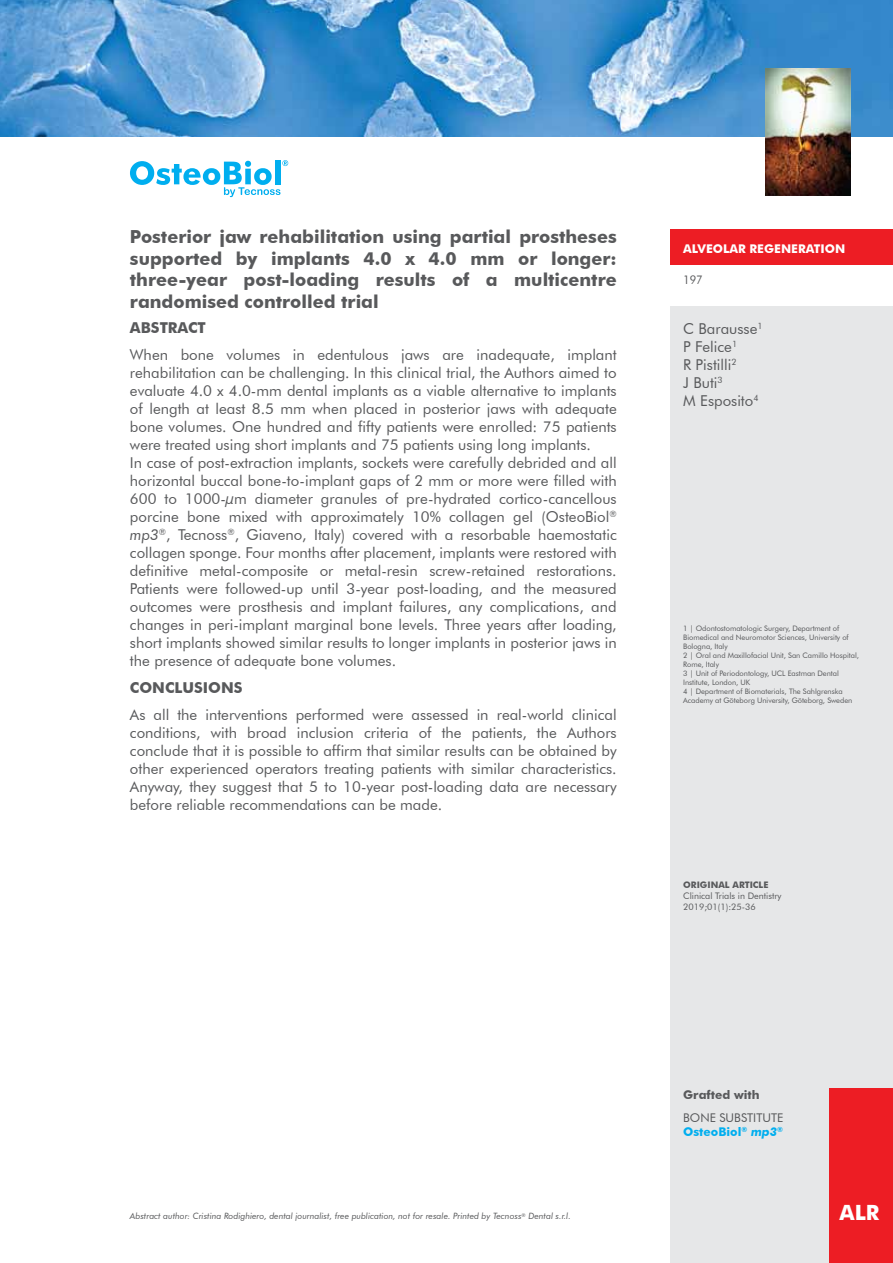
<style>
.page{position:relative;width:893px;height:1263px;background:#fff}
.page>*{position:absolute;margin:0;border:0;box-sizing:border-box;transform-origin:0 0}
.t1{font:700 21px "Futura BT";color:#fff}
.t2{font:700 18px/21.6px "Futura BT";color:#58595b;text-align:justify}
.t3{font:15px/18px "Futura BT";color:#58595b}
.t4{font:700 15px "Futura BT";color:#58595b}
.t5{font:12px/14.4px "Futura BT";color:#58595b}
.t6{font:700 12px "Futura BT";color:#fff}
.t7{font:700 12px "Futura BT";color:#58595b}
.t8{font:12px "Futura BT";color:#58595b;scale:.93 1}
.t9{font:9px/10.8px "Futura BT";color:#58595b}
.t10{font:700 9px "Futura BT";color:#58595b}
.t11{font:italic 8.7px "Futura BT";color:#58595b}
.t12{font:7.5px/9px "Futura BT";letter-spacing:-.005em;color:#58595b}
.s1{font-style:italic}
.s2{font-weight:700;color:#00aeef}
.s3{font-weight:700;font-style:italic;color:#00aeef}
</style>
<div class="page">
<div style="left:671px;top:230px;width:222px;height:35px;background:#ed1d24"></div>
<img style="left:0;top:0;width:893px;height:136px">
<img style="left:765px;top:68px;width:85px;height:128px">
<div style="left:670px;top:306px;width:223px;height:957px;background:#e6e7e8"></div>
<div style="left:829px;top:1088px;width:64px;height:175px;background:#ed1d24"></div>
<svg style="left:130px;top:160px;width:158px;height:37px"></svg>
<p class="t2" style="left:130px;top:226px;width:488px">Posterior jaw rehabilitation using partial prostheses supported by implants 4.0 x 4.0 mm or longer: three-year post-loading results of a multicentre randomised controlled trial</p>
<p class="t4" style="left:130px;top:318px;width:77px">ABSTRACT</p>
<p class="t3" style="left:130px;top:345px;width:488px">When bone volumes in edentulous jaws are inadequate, implant rehabilitation can be challenging. In this clinical trial, the Authors aimed to evaluate 4.0 x 4.0-mm dental implants as a viable alternative to implants of length at least 8.5 mm when placed in posterior jaws with adequate bone volumes. One hundred and fifty patients were enrolled: 75 patients were treated using short implants and 75 patients using long implants.<br>In case of post-extraction implants, sockets were carefully debrided and all horizontal buccal bone-to-implant gaps of 2 mm or more were filled with 600 to 1000-µm diameter granules of pre-hydrated cortico-cancellous porcine bone mixed with approximately 10% collagen gel (OsteoBiol<sup>® </sup><span class="s1">mp3</span><sup>®</sup>, Tecnoss<sup>®</sup>, Giaveno, Italy) covered with a resorbable haemostatic collagen sponge. Four months after placement, implants were restored with definitive metal-composite or metal-resin screw-retained restorations.<br>Patients were followed-up until 3-year post-loading, and the measured outcomes were prosthesis and implant failures, any complications, and changes in peri-implant marginal bone levels. Three years after loading, short implants showed similar results to longer implants in posterior jaws in the presence of adequate bone volumes.</p>
<p class="t4" style="left:130px;top:678px;width:114px">CONCLUSIONS</p>
<p class="t3" style="left:130px;top:705px;width:488px;text-align:justify">As all the interventions performed were assessed in real-world clinical conditions, with broad inclusion criteria of the patients, the Authors conclude that it is possible to affirm that similar results can be obtained by other experienced operators treating patients with similar characteristics.<br>Anyway, they suggest that 5 to 10-year post-loading data are necessary before reliable recommendations can be made.</p>
<p class="t6" style="left:683px;top:241px;width:164px">ALVEOLAR REGENERATION</p>
<p class="t8" style="left:683px;top:273px;width:23px">197</p>
<p class="t3" style="left:683px;top:320px;width:81px">C Barausse<sup>1<br></sup>P Felice<sup>1<br></sup>R Pistilli<sup>2<br></sup>J Buti<sup>3<br></sup>M Esposito<sup>4</sup></p>
<p class="t12" style="left:683px;top:623px;width:177px">1 | Odontostomatologic Surgery, Department of Biomedical and Neuromotor Sciences, University of Bologna, Italy<br>2 | Oral and Maxillofacial Unit, San Camillo Hospital, Rome, Italy<br>3 | Unit of Periodontology, UCL Eastman Dental Institute, London, UK<br>4 | Department of Biomaterials, The Sahlgrenska Academy at Göteborg University, Göteborg, Sweden</p>
<p class="t10" style="left:683px;top:879px;width:87px">ORIGINAL ARTICLE</p>
<p class="t9" style="left:683px;top:890px;width:100px">Clinical Trials in Dentistry<br>2019;01(1):25-36</p>
<p class="t7" style="left:683px;top:1087px;width:78px">Grafted with</p>
<p class="t5" style="left:683px;top:1110px;width:102px">BONE SUBSTITUTE<br><span class="s2">OsteoBiol</span><sup>®</sup> <span class="s3">mp3</span><sup>®</sup></p>
<p class="t11" style="left:130px;top:1211px;width:442px">Abstract author: Cristina Rodighiero, dental journalist, free publication, not for resale. Printed by Tecnoss<sup>®</sup> Dental s.r.l.</p>
<h1 class="t1" style="left:839px;top:1200px;width:41px">ALR</h1>
</div>
